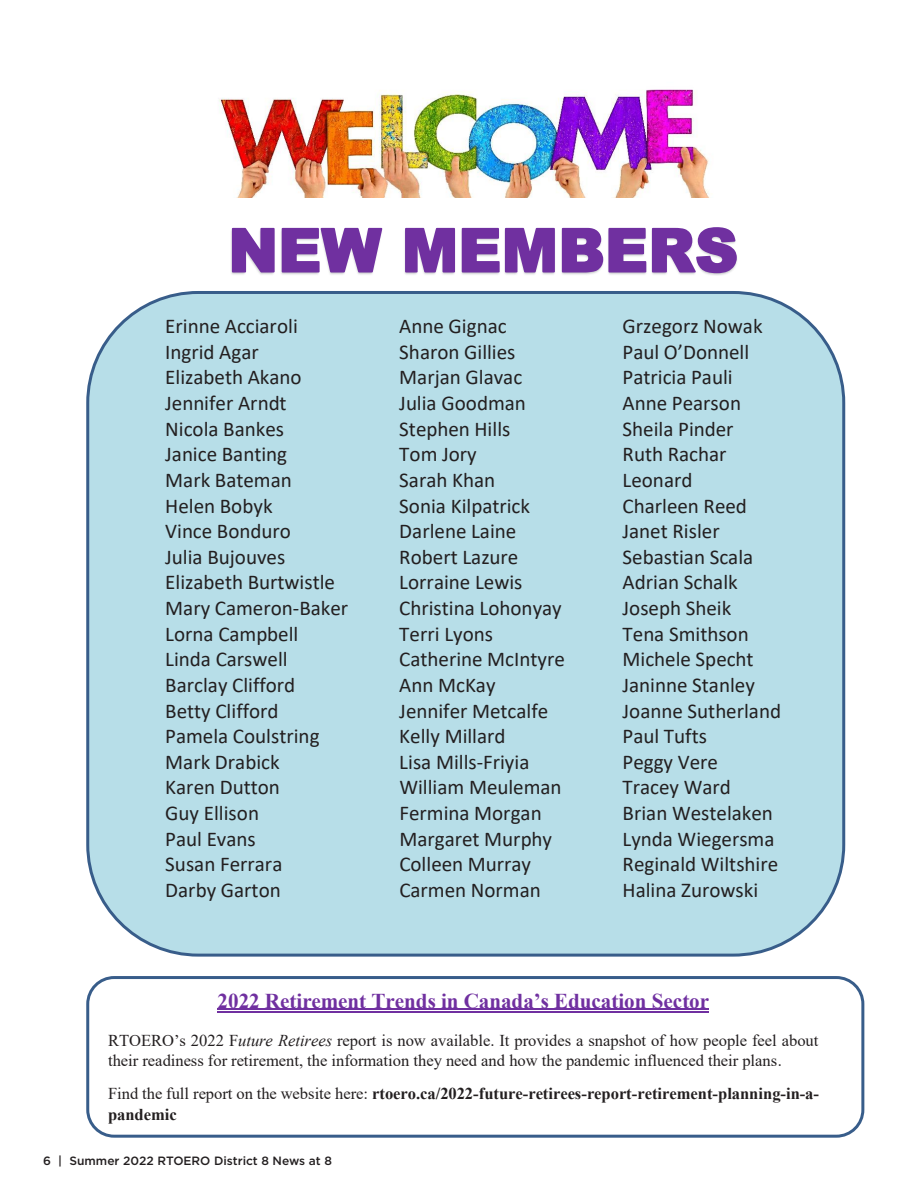
<style>
.page{position:relative;width:918px;height:1188px;background:#fff}
.page>*{position:absolute;margin:0;border:0;box-sizing:border-box;transform-origin:0 0}
.t1{font:900 60px "Arial";color:#7030a0}
.t2{font:21px/25.7px "Calibri";color:#231f20}
.t3{font:700 21px "Times New Roman";color:#7030a0}
.t4{font:16.5px/20.5px "Times New Roman";color:#231f20}
.t5{font:700 16.5px/20.9px "Times New Roman";color:#231f20}
.t6{font:500 12px "Gotham";color:#231f20}
.s1{font-style:italic}
.s2{font-weight:400}
</style>
<div class="page">
<div style="left:86px;top:291px;width:759px;height:666px;background:#b7dee8;border:3px solid #385d8a;border-radius:110px"></div>
<div style="left:86px;top:976px;width:778px;height:162px;border:3px solid #385d8a;border-radius:26px"></div>
<hr style="left:218px;top:1009px;width:491px;height:1px;background:#7030a0">
<hr style="left:218px;top:1011px;width:491px;height:1px;background:#7030a0">
<img style="left:219px;top:89px;width:491px;height:109px">
<img style="left:231px;top:229px;width:506px;height:47px">
<p class="t1" style="left:228px;top:207px;width:511px">NEW MEMBERS</p>
<p class="t2" style="left:165px;top:313px;width:184px">Erinne Acciaroli<br>Ingrid Agar<br>Elizabeth Akano<br>Jennifer Arndt<br>Nicola Bankes<br>Janice Banting<br>Mark Bateman<br>Helen Bobyk<br>Vince Bonduro<br>Julia Bujouves<br>Elizabeth Burtwistle<br>Mary Cameron-Baker<br>Lorna Campbell<br>Linda Carswell<br>Barclay Clifford<br>Betty Clifford<br>Pamela Coulstring<br>Mark Drabick<br>Karen Dutton<br>Guy Ellison<br>Paul Evans<br>Susan Ferrara<br>Darby Garton</p>
<p class="t2" style="left:399px;top:313px;width:167px">Anne Gignac<br>Sharon Gillies<br>Marjan Glavac<br>Julia Goodman<br>Stephen Hills<br>Tom Jory<br>Sarah Khan<br>Sonia Kilpatrick<br>Darlene Laine<br>Robert Lazure<br>Lorraine Lewis<br>Christina Lohonyay<br>Terri Lyons<br>Catherine McIntyre<br>Ann McKay<br>Jennifer Metcalfe<br>Kelly Millard<br>Lisa Mills-Friyia<br>William Meuleman<br>Fermina Morgan<br>Margaret Murphy<br>Colleen Murray<br>Carmen Norman</p>
<p class="t2" style="left:623px;top:313px;width:160px">Grzegorz Nowak<br>Paul O’Donnell<br>Patricia Pauli<br>Anne Pearson<br>Sheila Pinder<br>Ruth Rachar<br>Leonard<br>Charleen Reed<br>Janet Risler<br>Sebastian Scala<br>Adrian Schalk<br>Joseph Sheik<br>Tena Smithson<br>Michele Specht<br>Janinne Stanley<br>Joanne Sutherland<br>Paul Tufts<br>Peggy Vere<br>Tracey Ward<br>Brian Westelaken<br>Lynda Wiegersma<br>Reginald Wiltshire<br>Halina Zurowski</p>
<p class="t3" style="left:218px;top:985px;width:493px">2022 Retirement Trends in Canada’s Education Sector</p>
<p class="t4" style="left:108px;top:1030px;width:712px">RTOERO’s 2022 F<span class="s1">uture Retirees</span> report is now available. It provides a snapshot of how people feel about their readiness for retirement, the information they need and how the pandemic influenced their plans.</p>
<p class="t5" style="left:108px;top:1082px;width:713px"><span class="s2">Find the full report on the website here:</span> rtoero.ca/2022-future-retirees-report-retirement-planning-in-a&shy;pandemic</p>
<p class="t6" style="left:43px;top:1153px;width:290px">6 | Summer 2022 RTOERO District 8 News at 8</p>
</div>
